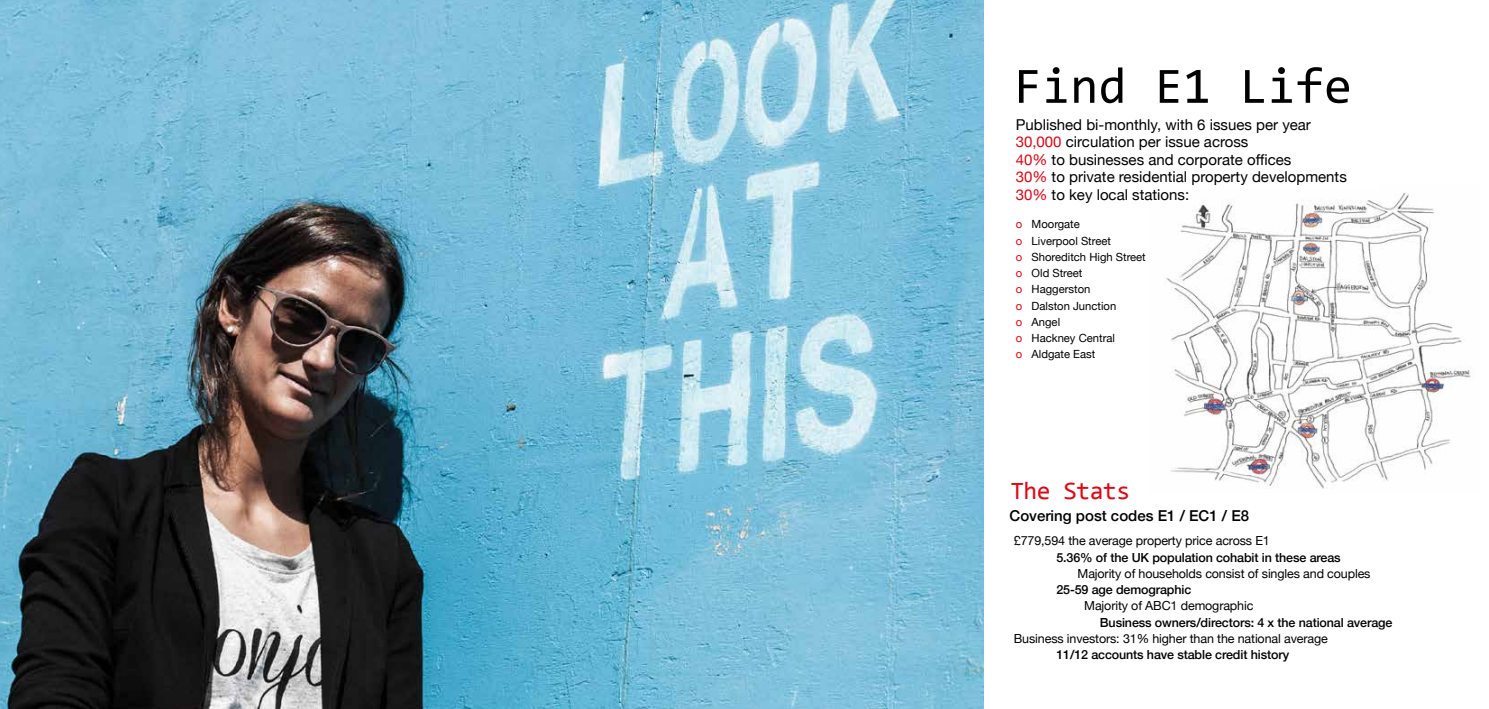
<style>
.page{position:relative;width:1489px;height:709px;background:#fff}
.page>*{position:absolute;margin:0;border:0;box-sizing:border-box;transform-origin:0 0}
.t1{font:51.25px "Consolas";color:#000}
.t2{font:25px "Consolas";letter-spacing:-.02em;color:#e30613}
.t3{font:15px/17.5px "Helvetica Neue";color:#000}
.t4{font:500 15px "Helvetica Neue";color:#000}
.t5{font:12.5px "Helvetica Neue";letter-spacing:-.01em;color:#000}
.t6{font:500 12.5px "Helvetica Neue";letter-spacing:-.01em;color:#000}
.t7{font:11.25px/16.2px "Helvetica Neue";color:#000}
.s1{color:#e30613}
</style>
<div class="page">
<img style="left:1165px;top:193px;width:306px;height:296px">
<img style="left:0;top:0;width:983px;height:709px">
<h1 class="t1" style="left:1013px;top:51px;width:339px">Find E1 Life</h1>
<p class="t3" style="left:1015px;top:116px;width:332px">Published bi-monthly, with 6 issues per year <span class="s1">30,000</span> circulation per issue across<br><span class="s1">40%</span> to businesses and corporate offices<br><span class="s1">30%</span> to private residential property developments <span class="s1">30%</span> to key local stations:</p>
<p class="t7" style="left:1015px;top:217px;width:132px"><span class="s1">o</span> Moorgate<br><span class="s1">o</span> Liverpool Street<br><span class="s1">o</span> Shoreditch High Street <span class="s1">o</span> Old Street<br><span class="s1">o</span> Haggerston<br><span class="s1">o</span> Dalston Junction<br><span class="s1">o</span> Angel<br><span class="s1">o</span> Hackney Central<br><span class="s1">o</span> Aldgate East</p>
<h2 class="t2" style="left:1010px;top:473px;width:121px">The Stats</h2>
<p class="t4" style="left:1009px;top:504px;width:241px">Covering post codes E1 / EC1 / E8</p>
<p class="t5" style="left:1013px;top:532px;width:257px">£779,594 the average property price across E1</p>
<p class="t6" style="left:1056px;top:547px;width:286px">5.36% of the UK population cohabit in these areas</p>
<p class="t5" style="left:1077px;top:564px;width:294px">Majority of households consist of singles and couples</p>
<p class="t6" style="left:1056px;top:579px;width:136px">25-59 age demographic</p>
<p class="t5" style="left:1084px;top:597px;width:171px">Majority of ABC1 demographic</p>
<p class="t6" style="left:1099px;top:612px;width:294px">Business owners/directors: 4 x the national average</p>
<p class="t5" style="left:1013px;top:629px;width:315px">Business investors: 31% higher than the national average</p>
<p class="t6" style="left:1056px;top:644px;width:234px">11/12 accounts have stable credit history</p>
</div>
